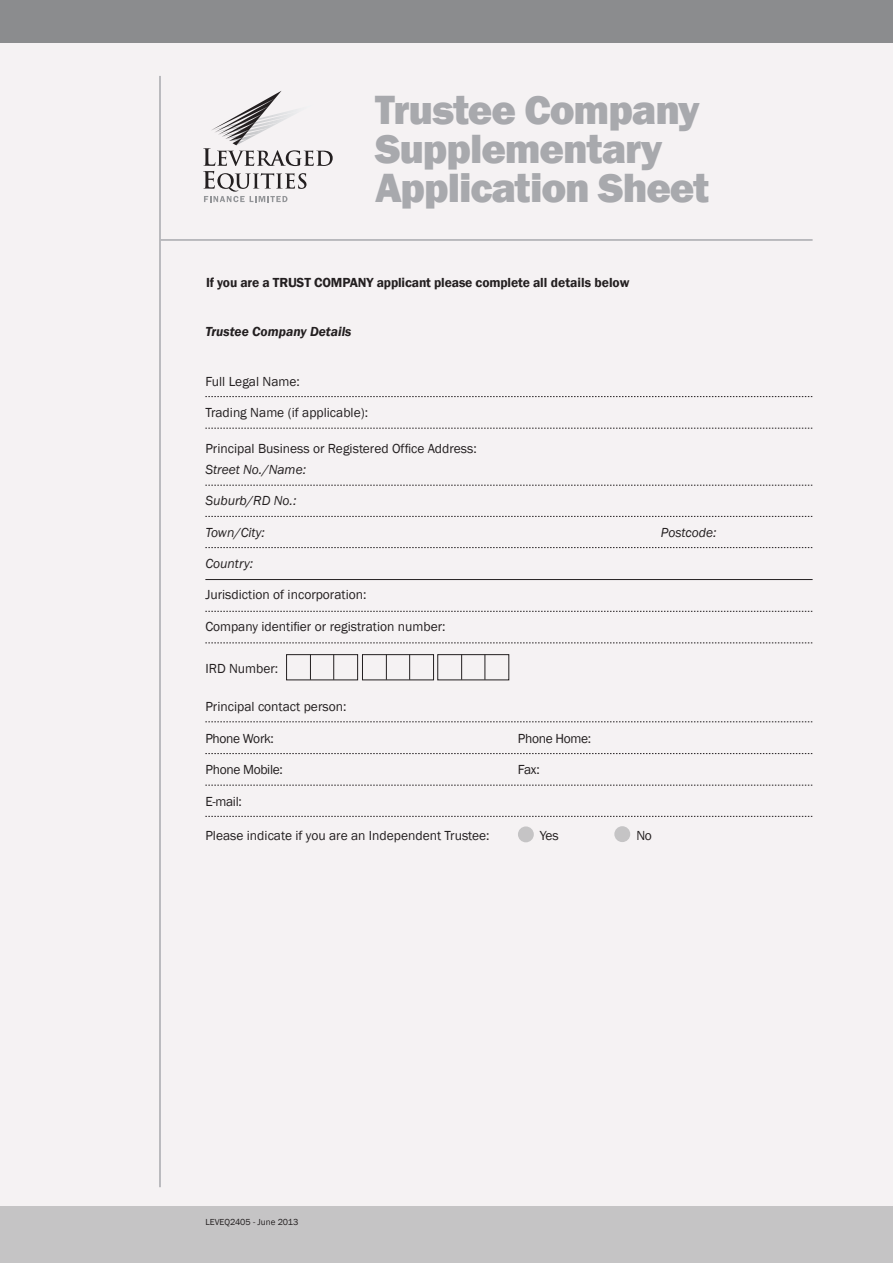
<style>
.page{position:relative;width:893px;height:1263px;background:#f5f2f3}
.page>*{position:absolute;margin:0;border:0;box-sizing:border-box;transform-origin:0 0}
.t1{font:800 42px/39px "Franklin Gothic";letter-spacing:-.025em;color:#a8a9ad}
.t2{font:13.5px "Franklin Gothic";color:#231f20}
.t3{font:600 13.5px "Franklin Gothic";letter-spacing:-.01em;color:#231f20}
.t4{font:italic 13.5px "Franklin Gothic";color:#231f20}
.t5{font:13.5px "Franklin Gothic";letter-spacing:-.025em;color:#231f20}
.t6{font:italic 600 13.5px "Franklin Gothic";color:#231f20}
.t7{font:9px "Franklin Gothic";color:#231f20}
</style>
<div class="page">
<div style="left:0;top:0;width:893px;height:43px;background:#8b8c8e"></div>
<div style="left:0;top:1206px;width:893px;height:57px;background:#c5c4c5"></div>
<hr style="left:159px;top:76px;width:2px;height:1111px;background:#a8a9ad">
<svg style="left:203px;top:91px;width:130px;height:111px"></svg>
<hr style="left:161px;top:239px;width:652px;height:2px;background:#a8a9ad">
<svg style="left:205px;top:396px;width:608px;height:1px"></svg>
<svg style="left:205px;top:428px;width:608px;height:1px"></svg>
<svg style="left:205px;top:721px;width:608px;height:1px"></svg>
<svg style="left:205px;top:611px;width:608px;height:1px"></svg>
<svg style="left:205px;top:643px;width:608px;height:1px"></svg>
<svg style="left:205px;top:485px;width:608px;height:1px"></svg>
<svg style="left:205px;top:516px;width:608px;height:1px"></svg>
<svg style="left:205px;top:547px;width:608px;height:1px"></svg>
<hr style="left:205px;top:579px;width:608px;height:1px;background:#231f20">
<div style="left:286px;top:654px;width:72px;height:26px;border:1px solid #231f20"></div>
<svg style="left:310px;top:654px;width:1px;height:26px"></svg>
<svg style="left:333px;top:654px;width:1px;height:26px"></svg>
<div style="left:362px;top:654px;width:72px;height:26px;border:1px solid #231f20"></div>
<svg style="left:386px;top:654px;width:1px;height:26px"></svg>
<svg style="left:409px;top:654px;width:1px;height:26px"></svg>
<div style="left:438px;top:654px;width:71px;height:26px;border:1px solid #231f20"></div>
<svg style="left:461px;top:654px;width:1px;height:26px"></svg>
<svg style="left:485px;top:654px;width:1px;height:26px"></svg>
<svg style="left:205px;top:753px;width:608px;height:1px"></svg>
<svg style="left:205px;top:785px;width:608px;height:1px"></svg>
<svg style="left:205px;top:816px;width:608px;height:1px"></svg>
<div style="left:518px;top:826px;width:16px;height:16px;background:#c5c4c5;border-radius:50%"></div>
<div style="left:614px;top:826px;width:16px;height:16px;background:#c5c4c5;border-radius:50%"></div>
<h1 class="t1" style="left:375px;top:90px;width:335px">Trustee Company<br>Supplementary<br>Application Sheet</h1>
<p class="t3" style="left:206px;top:275px;width:425px">If you are a TRUST COMPANY applicant please complete all details below</p>
<p class="t6" style="left:205px;top:322px;width:148px">Trustee Company Details</p>
<p class="t2" style="left:205px;top:373px;width:96px">Full Legal Name:</p>
<p class="t2" style="left:205px;top:404px;width:164px">Trading Name (if applicable):</p>
<p class="t2" style="left:205px;top:440px;width:273px">Principal Business or Registered Office Address:</p>
<p class="t4" style="left:205px;top:461px;width:102px">Street No./Name:</p>
<p class="t4" style="left:205px;top:492px;width:93px">Suburb/RD No.:</p>
<p class="t4" style="left:205px;top:524px;width:61px">Town/City:</p>
<p class="t4" style="left:661px;top:524px;width:57px">Postcode:</p>
<p class="t4" style="left:205px;top:555px;width:49px">Country:</p>
<p class="t2" style="left:205px;top:586px;width:163px">Jurisdiction of incorporation:</p>
<p class="t2" style="left:205px;top:618px;width:242px">Company identifier or registration number:</p>
<p class="t2" style="left:205px;top:660px;width:74px">IRD Number:</p>
<p class="t2" style="left:205px;top:698px;width:143px">Principal contact person:</p>
<p class="t5" style="left:205px;top:730px;width:70px">Phone Work:</p>
<p class="t5" style="left:206px;top:761px;width:79px">Phone Mobile:</p>
<p class="t2" style="left:205px;top:793px;width:38px">E-mail:</p>
<p class="t5" style="left:518px;top:730px;width:75px">Phone Home:</p>
<p class="t2" style="left:518px;top:761px;width:23px">Fax:</p>
<p class="t2" style="left:205px;top:827px;width:286px">Please indicate if you are an Independent Trustee:</p>
<p class="t2" style="left:540px;top:827px;width:20px">Yes</p>
<p class="t2" style="left:636px;top:827px;width:17px">No</p>
<p class="t7" style="left:205px;top:1216px;width:94px">LEVEQ2405 - June 2013</p>
</div>
